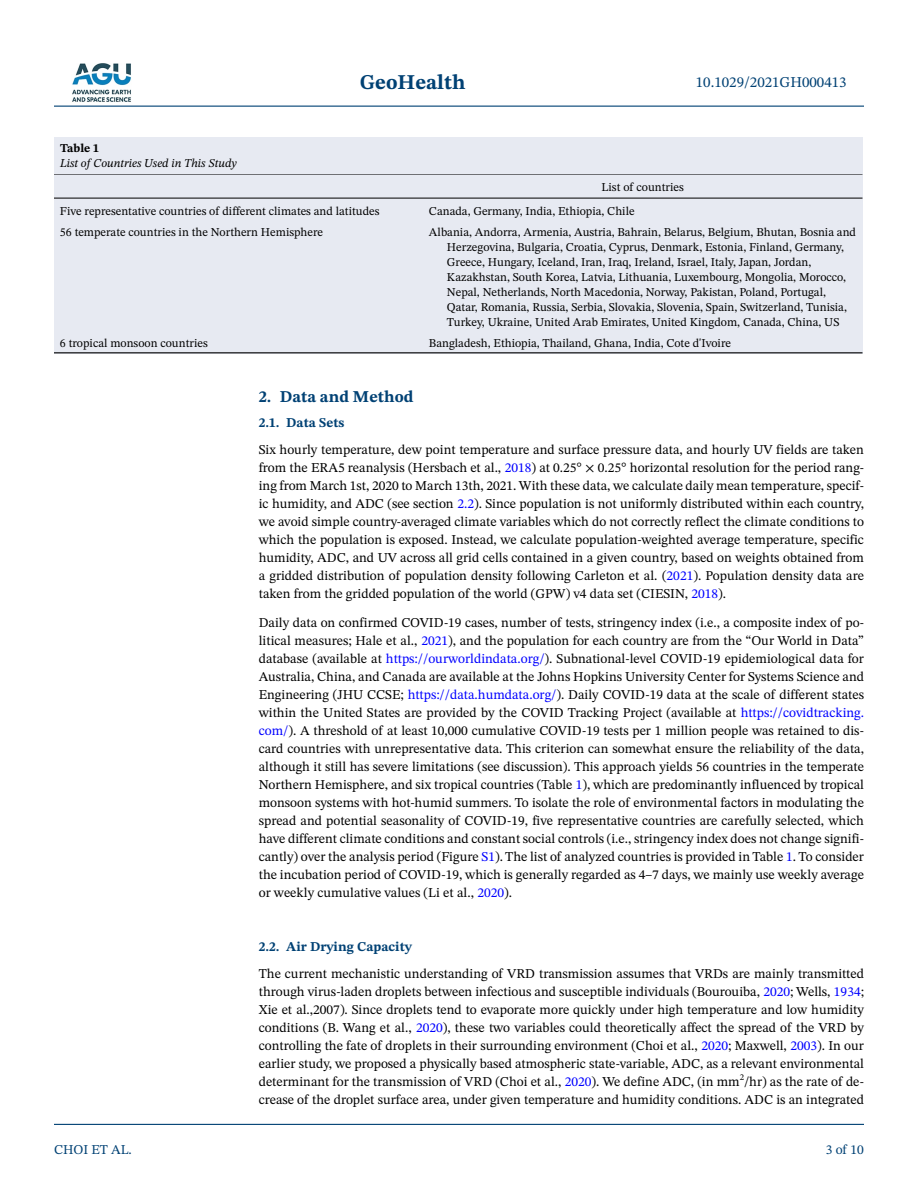
<style>
.page{position:relative;width:918px;height:1188px;background:#fff}
.page>*{position:absolute;margin:0;border:0;box-sizing:border-box;transform-origin:0 0}
.t1{font:700 21px "STIX Two Text";color:#004174}
.t2{font:700 16.5px "STIX Two Text";color:#004174}
.t3{font:15px "STIX Two Text";color:#004174}
.t4{font:13.5px/18px "STIX Two Text";color:#000;text-align:justify}
.t5{font:700 13.5px "STIX Two Text";color:#004174}
.t6{font:13.5px "STIX Two Text";color:#004174}
.t7{font:12px/15px "STIX Two Text";color:#000}
.t8{font:italic 12px "STIX Two Text";color:#000}
.t9{font:700 12px "STIX Two Text";color:#000}
.s1{color:#00f}
</style>
<div class="page">
<hr style="left:54px;top:106px;width:810px;height:1px;background:#004174">
<hr style="left:54px;top:1124px;width:810px;height:1px;background:#004174">
<img style="left:72px;top:63px;width:59px;height:39px">
<div style="left:54px;top:173px;width:808px;height:180px;background:#e7eaf2"></div>
<hr style="left:54px;top:173px;width:369px;height:2px;background:#000">
<hr style="left:54px;top:198px;width:369px;height:1px;background:#000">
<hr style="left:423px;top:173px;width:439px;height:2px;background:#000">
<hr style="left:423px;top:198px;width:439px;height:1px;background:#000">
<hr style="left:54px;top:352px;width:369px;height:1px;background:#000">
<hr style="left:423px;top:352px;width:439px;height:1px;background:#000">
<div style="left:54px;top:137px;width:808px;height:36px;background:#e7eaf2"></div>
<p class="t9" style="left:60px;top:140px;width:41px">Table 1</p>
<p class="t8" style="left:60px;top:155px;width:178px">List of Countries Used in This Study</p>
<h1 class="t1" style="left:360px;top:67px;width:107px">GeoHealth</h1>
<p class="t3" style="left:696px;top:72px;width:152px">10.1029/2021GH000413</p>
<p class="t7" style="left:602px;top:179px;width:84px">List of countries</p>
<p class="t7" style="left:60px;top:203px;width:321px">Five representative countries of different climates and latitudes</p>
<p class="t7" style="left:429px;top:203px;width:207px">Canada, Germany, India, Ethiopia, Chile</p>
<p class="t7" style="left:60px;top:224px;width:265px">56 temperate countries in the Northern Hemisphere</p>
<p class="t7" style="left:447px;top:224px;width:411px;text-indent:-18px">Albania, Andorra, Armenia, Austria, Bahrain, Belarus, Belgium, Bhutan, Bosnia and Herzegovina, Bulgaria, Croatia, Cyprus, Denmark, Estonia, Finland, Germany, Greece, Hungary, Iceland, Iran, Iraq, Ireland, Israel, Italy, Japan, Jordan, Kazakhstan, South Korea, Latvia, Lithuania, Luxembourg, Mongolia, Morocco, Nepal, Netherlands, North Macedonia, Norway, Pakistan, Poland, Portugal, Qatar, Romania, Russia, Serbia, Slovakia, Slovenia, Spain, Switzerland, Tunisia, Turkey, Ukraine, United Arab Emirates, United Kingdom, Canada, China, US</p>
<p class="t7" style="left:60px;top:335px;width:149px">6 tropical monsoon countries</p>
<p class="t7" style="left:429px;top:335px;width:304px">Bangladesh, Ethiopia, Thailand, Ghana, India, Cote d'Ivoire</p>
<p class="t2" style="left:259px;top:385px;width:156px">2. Data and Method</p>
<p class="t5" style="left:259px;top:413px;width:87px">2.1. Data Sets</p>
<p class="t4" style="left:259px;top:441px;width:607px">Six hourly temperature, dew point temperature and surface pressure data, and hourly UV fields are taken from the ERA5 reanalysis (Hersbach et al., <span class="s1">2018</span>) at 0.25° × 0.25° horizontal resolution for the period rang&shy;ing from March 1st, 2020 to March 13th, 2021. With these data, we calculate daily mean temperature, specif&shy;ic humidity, and ADC (see section <span class="s1">2.2</span>). Since population is not uniformly distributed within each country, we avoid simple country-averaged climate variables which do not correctly reflect the climate conditions to which the population is exposed. Instead, we calculate population-weighted average temperature, specific humidity, ADC, and UV across all grid cells contained in a given country, based on weights obtained from a gridded distribution of population density following Carleton et al. (<span class="s1">2021</span>). Population density data are taken from the gridded population of the world (GPW) v4 data set (CIESIN, <span class="s1">2018</span>).</p>
<p class="t4" style="left:259px;top:613px;width:607px">Daily data on confirmed COVID-19 cases, number of tests, stringency index (i.e., a composite index of po&shy;litical measures; Hale et al., <span class="s1">2021</span>), and the population for each country are from the “Our World in Data” database (available at <span class="s1">https://ourworldindata.org/</span>). Subnational-level COVID-19 epidemiological data for Australia, China, and Canada are available at the Johns Hopkins University Center for Systems Science and Engineering (JHU CCSE; <span class="s1">https://data.humdata.org/</span>). Daily COVID-19 data at the scale of different states within the United States are provided by the COVID Tracking Project (available at <span class="s1">https://covidtracking. com/</span>). A threshold of at least 10,000 cumulative COVID-19 tests per 1 million people was retained to dis&shy;card countries with unrepresentative data. This criterion can somewhat ensure the reliability of the data, although it still has severe limitations (see discussion). This approach yields 56 countries in the temperate Northern Hemisphere, and six tropical countries (Table <span class="s1">1</span>), which are predominantly influenced by tropical monsoon systems with hot-humid summers. To isolate the role of environmental factors in modulating the spread and potential seasonality of COVID-19, five representative countries are carefully selected, which have different climate conditions and constant social controls (i.e., stringency index does not change signifi&shy;cantly) over the analysis period (Figure <span class="s1">S1</span>). The list of analyzed countries is provided in Table <span class="s1">1</span>. To consider the incubation period of COVID-19, which is generally regarded as 4–7 days, we mainly use weekly average or weekly cumulative values (Li et al., <span class="s1">2020</span>).</p>
<p class="t6" style="left:54px;top:1140px;width:79px">CHOI ET AL.</p>
<p class="t5" style="left:259px;top:937px;width:155px">2.2. Air Drying Capacity</p>
<p class="t4" style="left:259px;top:964px;width:607px">The current mechanistic understanding of VRD transmission assumes that VRDs are mainly transmitted through virus-laden droplets between infectious and susceptible individuals (Bourouiba, <span class="s1">2020</span>; Wells, <span class="s1">1934</span>; Xie et al.,2007). Since droplets tend to evaporate more quickly under high temperature and low humidity conditions (B. Wang et al., <span class="s1">2020</span>), these two variables could theoretically affect the spread of the VRD by controlling the fate of droplets in their surrounding environment (Choi et al., <span class="s1">2020</span>; Maxwell, <span class="s1">2003</span>). In our earlier study, we proposed a physically based atmospheric state-variable, ADC, as a relevant environmental determinant for the transmission of VRD (Choi et al., <span class="s1">2020</span>). We define ADC, (in mm<sup>2</sup>/hr) as the rate of de&shy;crease of the droplet surface area, under given temperature and humidity conditions. ADC is an integrated</p>
<p class="t6" style="left:826px;top:1140px;width:40px">3 of 10</p>
</div>
